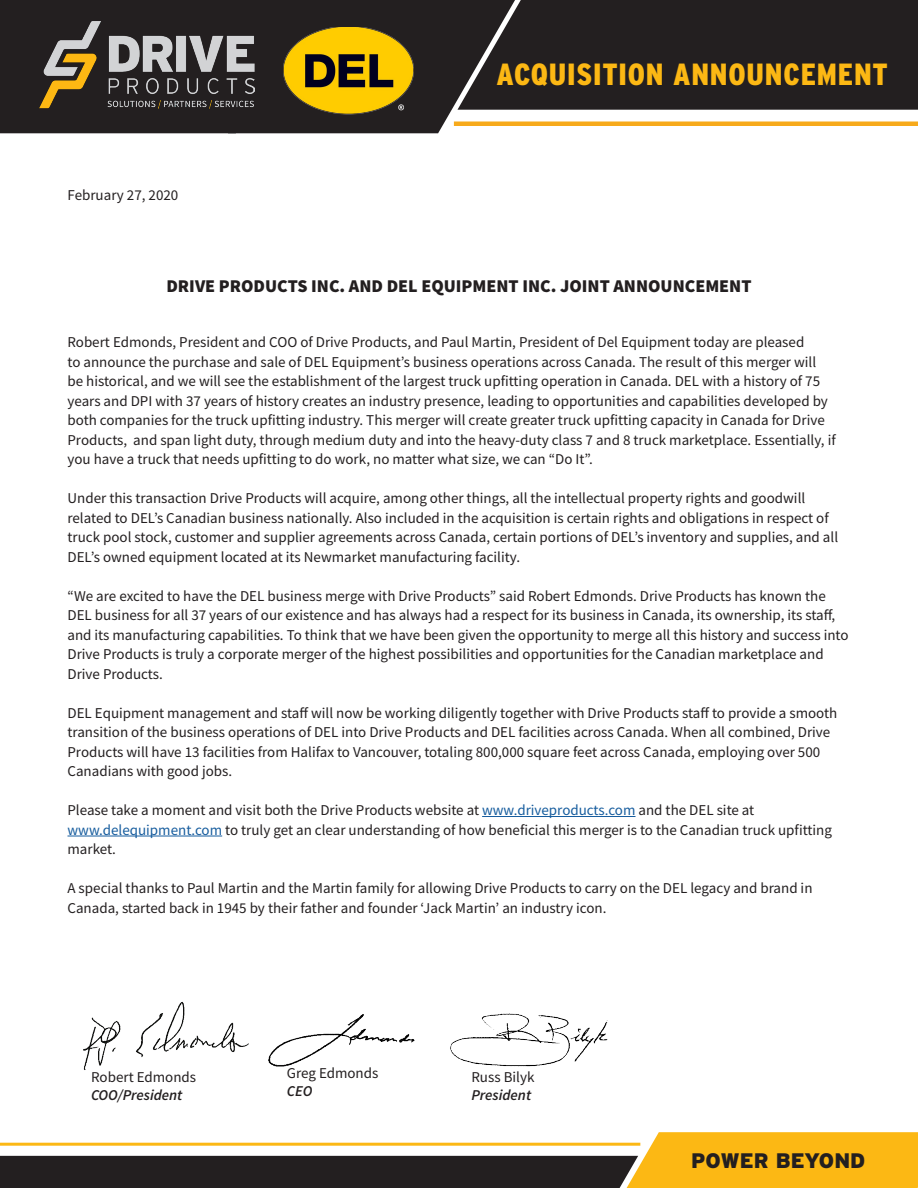
<style>
.page{position:relative;width:918px;height:1188px;background:#fff}
.page>*{position:absolute;margin:0;border:0;box-sizing:border-box;transform-origin:0 0}
.t1{font:900 condensed 30.6px "Interstate";letter-spacing:.025em;color:#fcb814}
.t2{font:900 21px "Interstate";color:#231f20}
.t3{font:900 18px "Source Sans Pro";color:#231f20}
.t4{font:15px/19.5px "Source Sans Pro";color:#231f20}
.t5{font:italic 600 15px "Source Sans Pro";color:#231f20}
.s1{color:#175d9e}
</style>
<div class="page">
<div style="left:0;top:0;width:515px;height:133px;background:#231f20"></div>
<div style="left:457px;top:0;width:461px;height:110px;background:#231f20"></div>
<img style="left:39px;top:22px;width:216px;height:88px">
<hr style="left:454px;top:122px;width:464px;height:4px;background:#f7aa1b">
<hr style="left:482px;top:816px;width:154px;height:1px;background:#175d9e">
<hr style="left:68px;top:836px;width:154px;height:1px;background:#175d9e">
<img style="left:284px;top:27px;width:129px;height:90px">
<img style="left:268px;top:1014px;width:147px;height:53px">
<img style="left:83px;top:1002px;width:166px;height:68px">
<img style="left:450px;top:1013px;width:158px;height:54px">
<svg style="left:0;top:1132px;width:918px;height:56px"></svg>
<hr style="left:0;top:1143px;width:640px;height:3px;background:#fcb814">
<p class="t4" style="left:68px;top:185px;width:112px">February 27, 2020</p>
<p class="t1" style="left:496px;top:56px;width:393px">ACQUISITION ANNOUNCEMENT</p>
<p class="t3" style="left:166px;top:274px;width:587px">DRIVE PRODUCTS INC. AND DEL EQUIPMENT INC. JOINT ANNOUNCEMENT</p>
<p class="t4" style="left:68px;top:332px;width:770px">Robert Edmonds, President and COO of Drive Products, and Paul Martin, President of Del Equipment today are pleased<br>to announce the purchase and sale of DEL Equipment’s business operations across Canada. The result of this merger will<br>be historical, and we will see the establishment of the largest truck upfitting operation in Canada. DEL with a history of 75 years and DPI with 37 years of history creates an industry presence, leading to opportunities and capabilities developed by both companies for the truck upfitting industry. This merger will create greater truck upfitting capacity in Canada for Drive Products, and span light duty, through medium duty and into the heavy-duty class 7 and 8 truck marketplace. Essentially, if you have a truck that needs upfitting to do work, no matter what size, we can “Do It”.</p>
<p class="t4" style="left:68px;top:488px;width:772px">Under this transaction Drive Products will acquire, among other things, all the intellectual property rights and goodwill related to DEL’s Canadian business nationally. Also included in the acquisition is certain rights and obligations in respect of truck pool stock, customer and supplier agreements across Canada, certain portions of DEL’s inventory and supplies, and all DEL’s owned equipment located at its Newmarket manufacturing facility.</p>
<p class="t4" style="left:68px;top:586px;width:783px">“We are excited to have the DEL business merge with Drive Products” said Robert Edmonds. Drive Products has known the DEL business for all 37 years of our existence and has always had a respect for its business in Canada, its ownership, its staff, and its manufacturing capabilities. To think that we have been given the opportunity to merge all this history and success into Drive Products is truly a corporate merger of the highest possibilities and opportunities for the Canadian marketplace and Drive Products.</p>
<p class="t4" style="left:68px;top:703px;width:771px">DEL Equipment management and staff will now be working diligently together with Drive Products staff to provide a smooth transition of the business operations of DEL into Drive Products and DEL facilities across Canada. When all combined, Drive Products will have 13 facilities from Halifax to Vancouver, totaling 800,000 square feet across Canada, employing over 500<br>Canadians with good jobs.</p>
<p class="t4" style="left:68px;top:800px;width:766px">Please take a moment and visit both the Drive Products website at <span class="s1">www.driveproducts.com</span> and the DEL site at <span class="s1">www.delequipment.com</span> to truly get an clear understanding of how beneficial this merger is to the Canadian truck upfitting market.</p>
<p class="t4" style="left:68px;top:878px;width:747px">A special thanks to Paul Martin and the Martin family for allowing Drive Products to carry on the DEL legacy and brand in<br>Canada, started back in 1945 by their father and founder ‘Jack Martin’ an industry icon.</p>
<p class="t4" style="left:91px;top:1067px;width:106px">Robert Edmonds</p>
<p class="t5" style="left:91px;top:1085px;width:93px">COO/President</p>
<p class="t4" style="left:287px;top:1063px;width:93px">Greg Edmonds</p>
<p class="t5" style="left:287px;top:1081px;width:27px">CEO</p>
<p class="t4" style="left:471px;top:1067px;width:65px">Russ Bilyk</p>
<p class="t5" style="left:471px;top:1085px;width:61px">President</p>
<p class="t2" style="left:691px;top:1148px;width:176px">POWER BEYOND</p>
</div>
